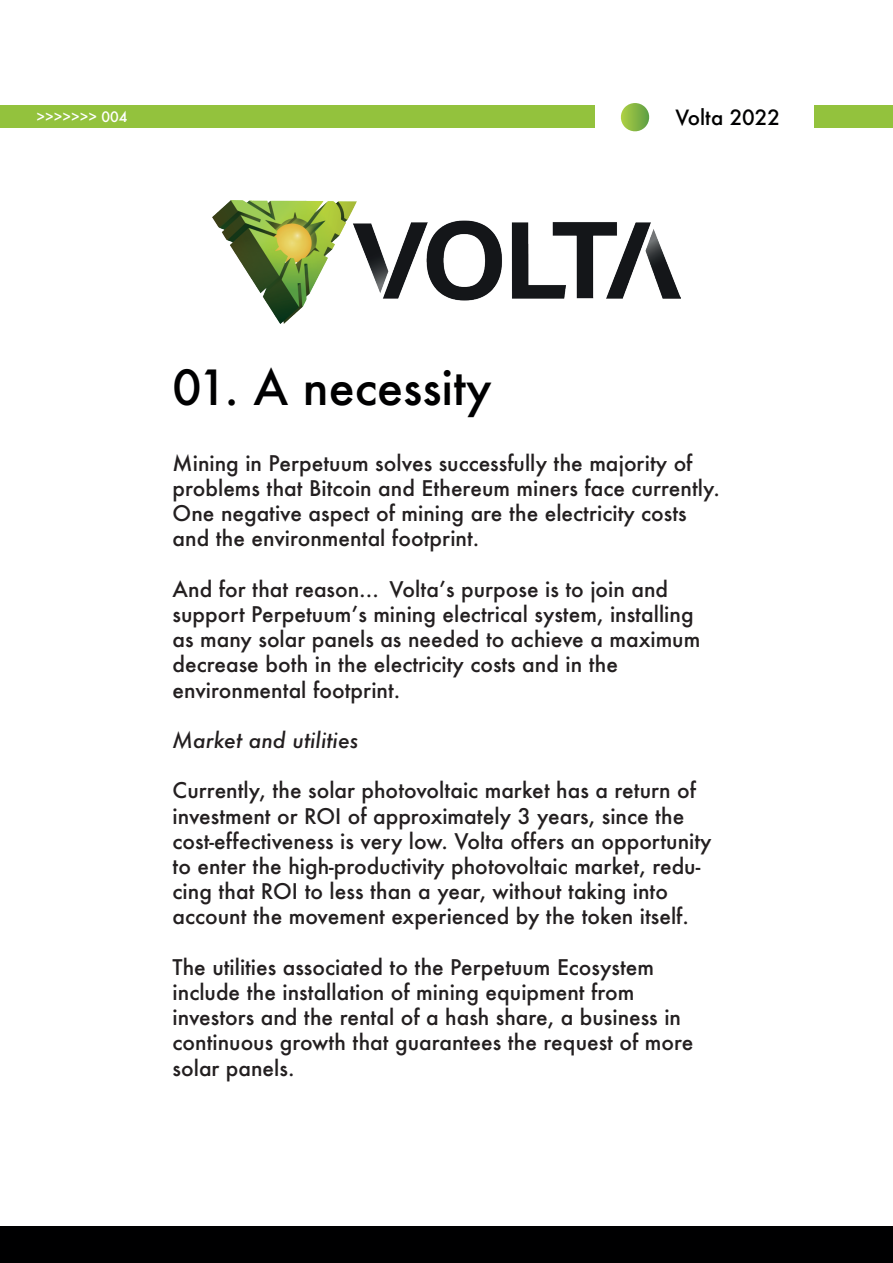
<style>
.page{position:relative;width:893px;height:1263px;background:#fff}
.page>*{position:absolute;margin:0;border:0;box-sizing:border-box;transform-origin:0 0}
.t1{font:500 47.1px "Futura";color:#000001}
.t2{font:500 21px/25.2px "Futura";color:#231f20}
.t3{font:italic 500 21px "Futura";color:#231f20}
.t4{font:500 20.4px "Futura";color:#000001}
.t5{font:500 14.1px "Futura";color:#fff}
</style>
<div class="page">
<div style="left:0;top:1226px;width:893px;height:37px;background:#000001"></div>
<div style="left:0;top:105px;width:594px;height:22px;background:#93c23d"></div>
<div style="left:814px;top:105px;width:79px;height:22px;background:#93c23d"></div>
<img style="left:212px;top:200px;width:469px;height:123px">
<svg style="left:620px;top:103px;width:30px;height:29px"></svg>
<p class="t5" style="left:37px;top:107px;width:92px">&gt;&gt;&gt;&gt;&gt;&gt;&gt; 004</p>
<p class="t4" style="left:675px;top:104px;width:106px">Volta 2022</p>
<h1 class="t1" style="left:173px;top:355px;width:321px">01. A necessity</h1>
<p class="t2" style="left:173px;top:450px;width:549px">Mining in Perpetuum solves successfully the majority of problems that Bitcoin and Ethereum miners face currently.<br>One negative aspect of mining are the electricity costs and the environmental footprint.</p>
<p class="t2" style="left:173px;top:576px;width:529px">And for that reason… Voltaʼs purpose is to join and support Perpetuumʼs mining electrical system, installing as many solar panels as needed to achieve a maximum decrease both in the electricity costs and in the environmental footprint.</p>
<p class="t3" style="left:173px;top:726px;width:187px">Market and utilities</p>
<p class="t2" style="left:173px;top:778px;width:540px">Currently, the solar photovoltaic market has a return of investment or ROI of approximately 3 years, since the cost-effectiveness is very low. Volta offers an opportunity to enter the high-productivity photovoltaic market, redu&shy;cing that ROI to less than a year, without taking into account the movement experienced by the token itself.</p>
<p class="t2" style="left:173px;top:954px;width:522px">The utilities associated to the Perpetuum Ecosystem include the installation of mining equipment from investors and the rental of a hash share, a business in continuous growth that guarantees the request of more solar panels.</p>
</div>
